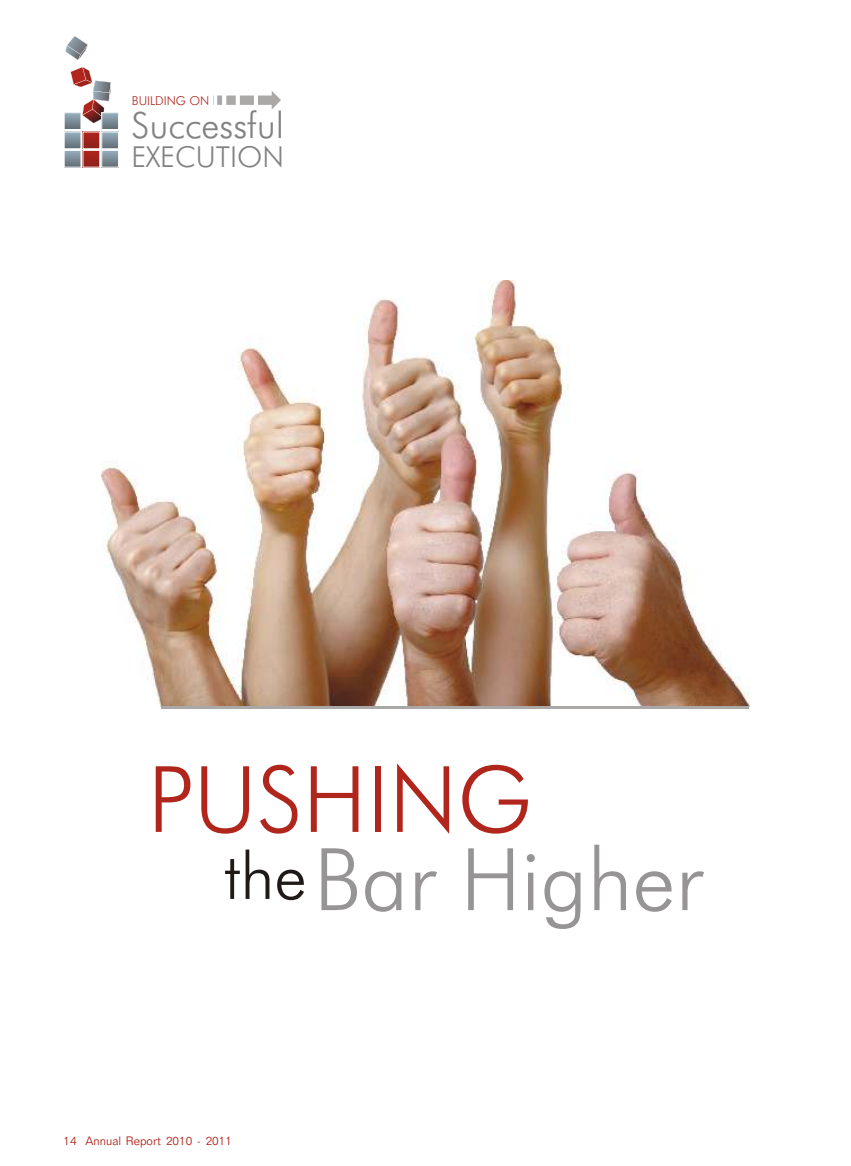
<style>
.page{position:relative;width:851px;height:1166px;background:#fff}
.page>*{position:absolute;margin:0;border:0;box-sizing:border-box;transform-origin:0 0}
.t1{font:300 91.8px "Futura BT";color:#b0261c}
.t2{font:300 86.4px "Futura BT";color:#969494}
.t3{font:300 36.15px "Futura BT";color:#828282}
.t4{font:300 28.95px "Futura BT";color:#828282}
.t5{font:300 12.3px "Futura BT";color:#b0261c}
.t6{font:300 12px "Folio BT";color:#b0261c}
.s1{font-size:65.1px;color:#1f1a17}
</style>
<div class="page">
<svg style="left:65px;top:36px;width:23px;height:24px"></svg>
<svg style="left:70px;top:67px;width:41px;height:56px"></svg>
<svg style="left:66px;top:115px;width:13px;height:13px"></svg>
<div style="left:64px;top:113px;width:17px;height:17px;border:1px solid #fff"></div>
<svg style="left:66px;top:134px;width:13px;height:13px"></svg>
<div style="left:64px;top:132px;width:17px;height:17px;border:1px solid #fff"></div>
<svg style="left:66px;top:152px;width:13px;height:13px"></svg>
<div style="left:64px;top:150px;width:17px;height:17px;border:1px solid #fff"></div>
<svg style="left:85px;top:134px;width:13px;height:13px"></svg>
<div style="left:83px;top:132px;width:17px;height:17px;border:1px solid #fff"></div>
<svg style="left:85px;top:152px;width:13px;height:13px"></svg>
<div style="left:83px;top:150px;width:17px;height:17px;border:1px solid #fff"></div>
<svg style="left:104px;top:115px;width:13px;height:13px"></svg>
<div style="left:102px;top:113px;width:17px;height:17px;border:1px solid #fff"></div>
<svg style="left:104px;top:134px;width:13px;height:13px"></svg>
<div style="left:102px;top:132px;width:17px;height:17px;border:1px solid #fff"></div>
<svg style="left:104px;top:152px;width:13px;height:13px"></svg>
<div style="left:102px;top:150px;width:17px;height:17px;border:1px solid #fff"></div>
<svg style="left:213px;top:91px;width:68px;height:19px"></svg>
<img style="left:101px;top:280px;width:649px;height:426px">
<hr style="left:161px;top:706px;width:588px;height:2px;background:#aba8a8">
<p class="t5" style="left:132px;top:95px;width:79px">BUILDING ON</p>
<p class="t3" style="left:131px;top:110px;width:154px">Successful</p>
<p class="t4" style="left:131px;top:145px;width:154px">EXECUTION</p>
<p class="t1" style="left:147px;top:762px;width:386px">PUSHING</p>
<p class="t2" style="left:224px;top:844px;width:480px"><span class="s1">the</span>Bar Higher</p>
<p class="t6" style="left:64px;top:1136px;width:170px">14 Annual Report 2010 - 2011</p>
</div>
